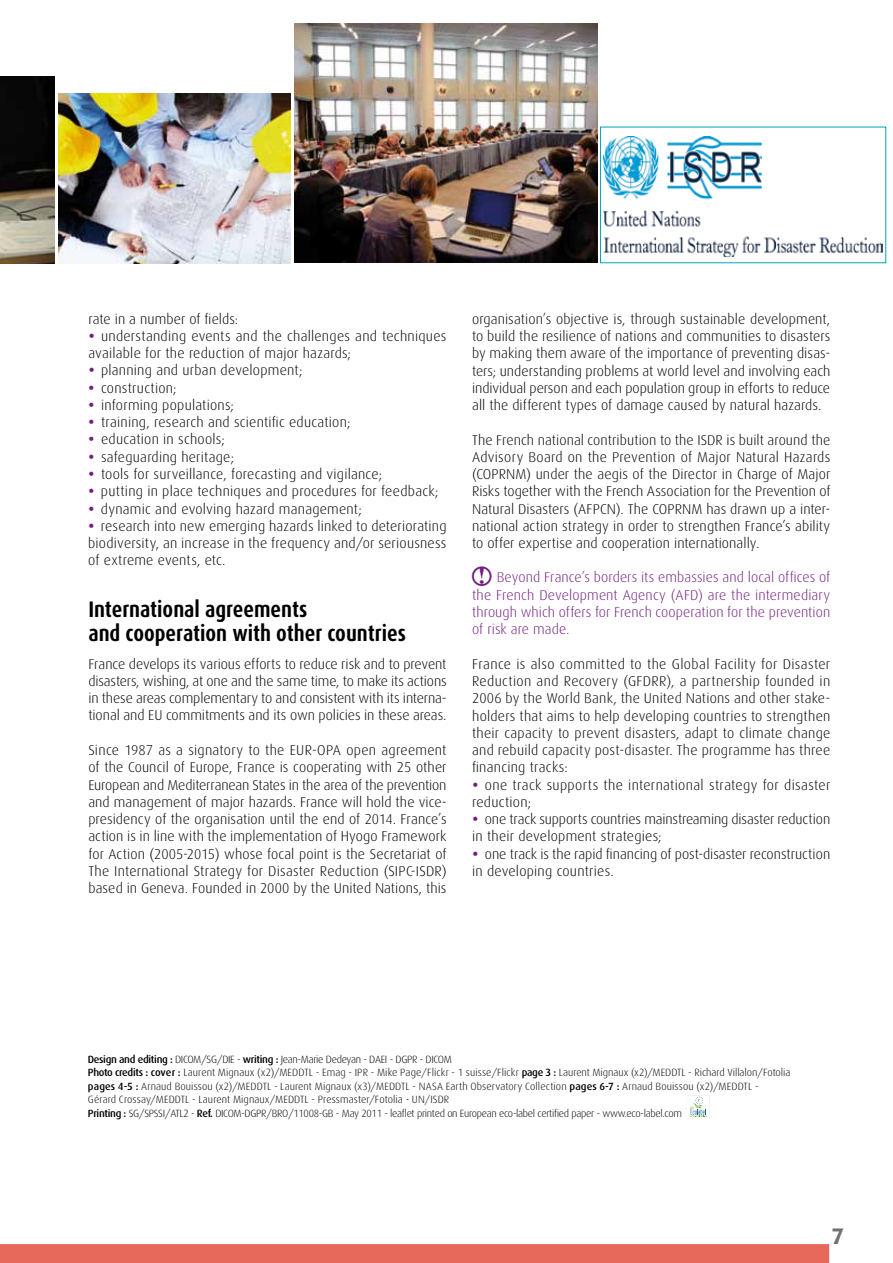
<style>
.page{position:relative;width:893px;height:1263px;background:#fff}
.page>*{position:absolute;margin:0;border:0;box-sizing:border-box;transform-origin:0 0}
.t1{font:700 condensed 22.5px/24px "Dax OT";color:#000}
.t2{font:700 22.5px "Dax";color:#707172}
.t3{font:300 14.25px/17.2px "Dax";letter-spacing:.015em;color:#000;text-align:justify}
.t4{font:300 14.25px/17.2px "Dax OT";color:#000;text-align:justify}
.t5{font:300 14.25px/17.2px "Dax";letter-spacing:.005em;color:#731e80;text-align:justify}
.t6{font:300 14.25px/17.2px "Dax";letter-spacing:-.005em;color:#000}
.t7{font:300 10.5px/13.5px "Dax";letter-spacing:.005em;color:#000}
.s1{font-family:"Aleagram";font-weight:400;font-size:19.5px}
.s2{font-weight:500}
</style>
<div class="page">
<img style="left:295px;top:24px;width:302px;height:239px">
<img style="left:0;top:77px;width:54px;height:186px">
<img style="left:59px;top:93px;width:231px;height:170px">
<img style="left:604px;top:137px;width:279px;height:120px">
<svg style="left:687px;top:1095px;width:23px;height:23px"></svg>
<div style="left:0;top:1244px;width:829px;height:19px;background:#e6695c"></div>
<p class="t4" style="left:88px;top:310px;width:151px">rate in a number of fields:</p>
<p class="t3" style="left:101px;top:327px;width:347px">understanding events and the challenges and techniques</p>
<p class="t3" style="left:88px;top:345px;width:264px">available for the reduction of major hazards;</p>
<p class="t3" style="left:101px;top:362px;width:203px">planning and urban development;</p>
<p class="t3" style="left:101px;top:379px;width:77px">construction;</p>
<p class="t3" style="left:101px;top:397px;width:134px">informing populations;</p>
<p class="t3" style="left:101px;top:414px;width:251px">training, research and scientific education;</p>
<p class="t3" style="left:101px;top:431px;width:125px">education in schools;</p>
<p class="t3" style="left:101px;top:448px;width:135px">safeguarding heritage;</p>
<p class="t3" style="left:101px;top:466px;width:283px">tools for surveillance, forecasting and vigilance;</p>
<p class="t3" style="left:101px;top:483px;width:339px">putting in place techniques and procedures for feedback;</p>
<p class="t3" style="left:101px;top:500px;width:262px">dynamic and evolving hazard management;</p>
<p class="t3" style="left:101px;top:517px;width:347px">research into new emerging hazards linked to deteriorating</p>
<p class="t3" style="left:88px;top:535px;width:360px">biodiversity, an increase in the frequency and/or seriousness</p>
<p class="t3" style="left:88px;top:552px;width:139px">of extreme events, etc.</p>
<h1 class="t1" style="left:88px;top:597px;width:319px">International agreements<br>and cooperation with other countries</h1>
<p class="t4" style="left:88px;top:655px;width:360px">France develops its various efforts to reduce risk and to prevent disasters, wishing, at one and the same time, to make its actions in these areas complementary to and consistent with its interna&shy;tional and EU commitments and its own policies in these areas.</p>
<p class="t3" style="left:88px;top:742px;width:360px">Since 1987 as a signatory to the EUR-OPA open agreement of the Council of Europe, France is cooperating with 25 other European and Mediterranean States in the area of the prevention and management of major hazards. France will hold the vice&shy;presidency of the organisation until the end of 2014. France’s action is in line with the implementation of Hyogo Framework for Action (2005-2015) whose focal point is the Secretariat of The International Strategy for Disaster Reduction (SIPC-ISDR) based in Geneva. Founded in 2000 by the United Nations, this</p>
<p class="t3" style="left:472px;top:310px;width:360px">organisation’s objective is, through sustainable development, to build the resilience of nations and communities to disasters by making them aware of the importance of preventing disas&shy;ters; understanding problems at world level and involving each individual person and each population group in efforts to reduce all the different types of damage caused by natural hazards.</p>
<p class="t3" style="left:472px;top:431px;width:360px">The French national contribution to the ISDR is built around the Advisory Board on the Prevention of Major Natural Hazards (COPRNM) under the aegis of the Director in Charge of Major Risks together with the French Association for the Prevention of Natural Disasters (AFPCN). The COPRNM has drawn up a inter&shy;national action strategy in order to strengthen France’s ability to offer expertise and cooperation internationally.</p>
<p class="t5" style="left:472px;top:569px;width:360px"><span class="s1">a</span> Beyond France’s borders its embassies and local offices of the French Development Agency (AFD) are the intermediary through which offers for French cooperation for the prevention of risk are made.</p>
<p class="t3" style="left:472px;top:655px;width:360px">France is also committed to the Global Facility for Disaster Reduction and Recovery (GFDRR), a partnership founded in 2006 by the World Bank, the United Nations and other stake&shy;holders that aims to help developing countries to strengthen their capacity to prevent disasters, adapt to climate change and rebuild capacity post-disaster. The programme has three financing tracks:</p>
<p class="t3" style="left:472px;top:776px;width:360px;text-indent:13px">one track supports the international strategy for disaster reduction;</p>
<p class="t6" style="left:472px;top:811px;width:360px;text-indent:13px">one track supports countries mainstreaming disaster reduction in their development strategies;</p>
<p class="t3" style="left:472px;top:845px;width:360px;text-indent:13px">one track is the rapid financing of post-disaster reconstruction in developing countries.</p>
<p class="t7" style="left:88px;top:1052px;width:704px"><span class="s2">Design and editing :</span> DICOM/SG/DIE - <span class="s2">writing :</span> Jean-Marie Dedeyan - DAEI - DGPR - DICOM<br><span class="s2">Photo credits : cover :</span> Laurent Mignaux (x2)/MEDDTL - Emag - IPR - Mike Page/Flickr - 1 suisse/Flickr <span class="s2">page 3 :</span> Laurent Mignaux (x2)/MEDDTL - Richard villalon/Fotolia <span class="s2">pages 4-5 :</span> Arnaud Bouissou (x2)/MEDDTL - Laurent Mignaux (x3)/MEDDTL - NASA Earth Observatory Collection <span class="s2">pages 6-7 :</span> Arnaud Bouissou (x2)/MEDDTL -<br>Gérard Crossay/MEDDTL - Laurent Mignaux/MEDDTL - Pressmaster/Fotolia - UN/ISDR<br><span class="s2">Printing :</span> SG/SPSSI/ATL2 - <span class="s2">Ref.</span> DICOM-DGPR/BRO/11008-GB - May 2011 - leaflet printed on European eco-label certified paper - www.eco-label.com</p>
<h1 class="t2" style="left:831px;top:1223px;width:14px">7</h1>
</div>
